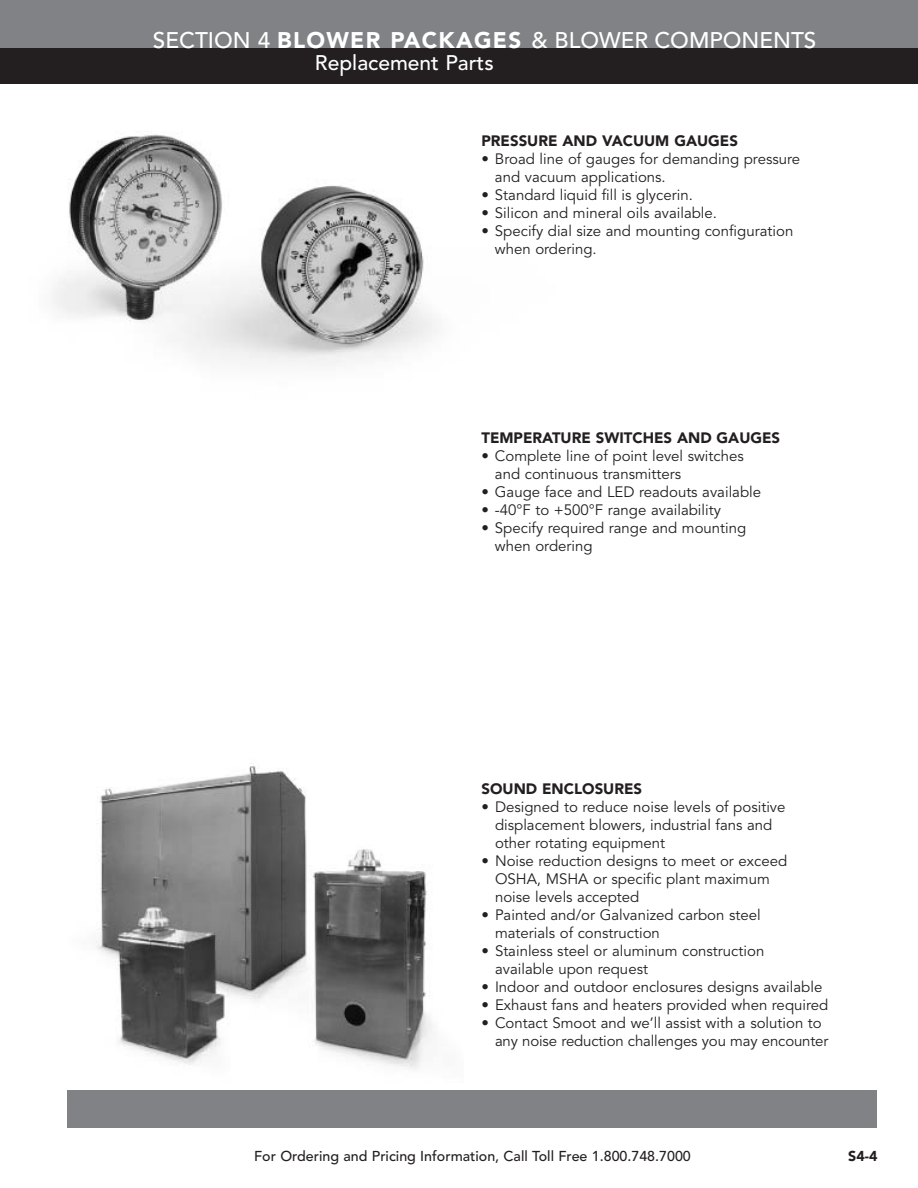
<style>
.page{position:relative;width:918px;height:1188px;background:#fff}
.page>*{position:absolute;margin:0;border:0;box-sizing:border-box;transform-origin:0 0}
.t1{font:500 22.5px "Avenir";color:#fff}
.t2{font:500 21px "Avenir";color:#fff}
.t3{font:15px/18px "Avenir";color:#231f20}
.t4{font:900 15px "Avenir";color:#231f20}
.t5{font:500 14.25px "Avenir";color:#231f20}
.t6{font:900 14.25px "Avenir";color:#231f20}
.s1{font-weight:900}
</style>
<div class="page">
<img style="left:53px;top:132px;width:383px;height:233px">
<img style="left:95px;top:763px;width:338px;height:306px">
<div style="left:0;top:0;width:918px;height:84px;background:#808285"></div>
<div style="left:0;top:48px;width:918px;height:36px;background:#231f20"></div>
<div style="left:68px;top:1090px;width:810px;height:37px;background:#808285"></div>
<h1 class="t1" style="left:153px;top:27px;width:665px">SECTION 4 <span class="s1">BLOWER PACKAGES</span> &amp; BLOWER COMPONENTS</h1>
<h2 class="t2" style="left:315px;top:51px;width:180px">Replacement Parts</h2>
<p class="t4" style="left:481px;top:132px;width:258px">PRESSURE AND VACUUM GAUGES</p>
<p class="t3" style="left:495px;top:151px;width:307px;text-indent:-13px">• Broad line of gauges for demanding pressure and vacuum applications.</p>
<p class="t3" style="left:481px;top:187px;width:213px">• Standard liquid fill is glycerin.</p>
<p class="t3" style="left:481px;top:205px;width:237px">• Silicon and mineral oils available.</p>
<p class="t3" style="left:495px;top:223px;width:300px;text-indent:-14px">• Specify dial size and mounting configuration when ordering.</p>
<p class="t4" style="left:481px;top:429px;width:300px">TEMPERATURE SWITCHES AND GAUGES</p>
<p class="t3" style="left:495px;top:448px;width:250px;text-indent:-13px">• Complete line of point level switches and continuous transmitters</p>
<p class="t3" style="left:481px;top:484px;width:281px">• Gauge face and LED readouts available</p>
<p class="t3" style="left:481px;top:502px;width:241px">• -40°F to +500°F range availability</p>
<p class="t3" style="left:495px;top:520px;width:253px;text-indent:-14px">• Specify required range and mounting when ordering</p>
<p class="t4" style="left:482px;top:780px;width:162px">SOUND ENCLOSURES</p>
<p class="t3" style="left:495px;top:799px;width:292px;text-indent:-13px">• Designed to reduce noise levels of positive displacement blowers, industrial fans and other rotating equipment</p>
<p class="t3" style="left:495px;top:853px;width:294px;text-indent:-14px">• Noise reduction designs to meet or exceed<br>OSHA, MSHA or specific plant maximum noise levels accepted</p>
<p class="t3" style="left:495px;top:907px;width:267px;text-indent:-14px">• Painted and/or Galvanized carbon steel materials of construction</p>
<p class="t3" style="left:495px;top:943px;width:271px;text-indent:-14px">• Stainless steel or aluminum construction available upon request</p>
<p class="t3" style="left:482px;top:979px;width:342px">• Indoor and outdoor enclosures designs available</p>
<p class="t3" style="left:482px;top:997px;width:348px">• Exhaust fans and heaters provided when required</p>
<p class="t3" style="left:495px;top:1015px;width:335px;text-indent:-14px">• Contact Smoot and we’ll assist with a solution to any noise reduction challenges you may encounter</p>
<p class="t5" style="left:254px;top:1148px;width:438px">For Ordering and Pricing Information, Call Toll Free 1.800.748.7000</p>
<p class="t6" style="left:848px;top:1148px;width:31px">S4-4</p>
</div>
